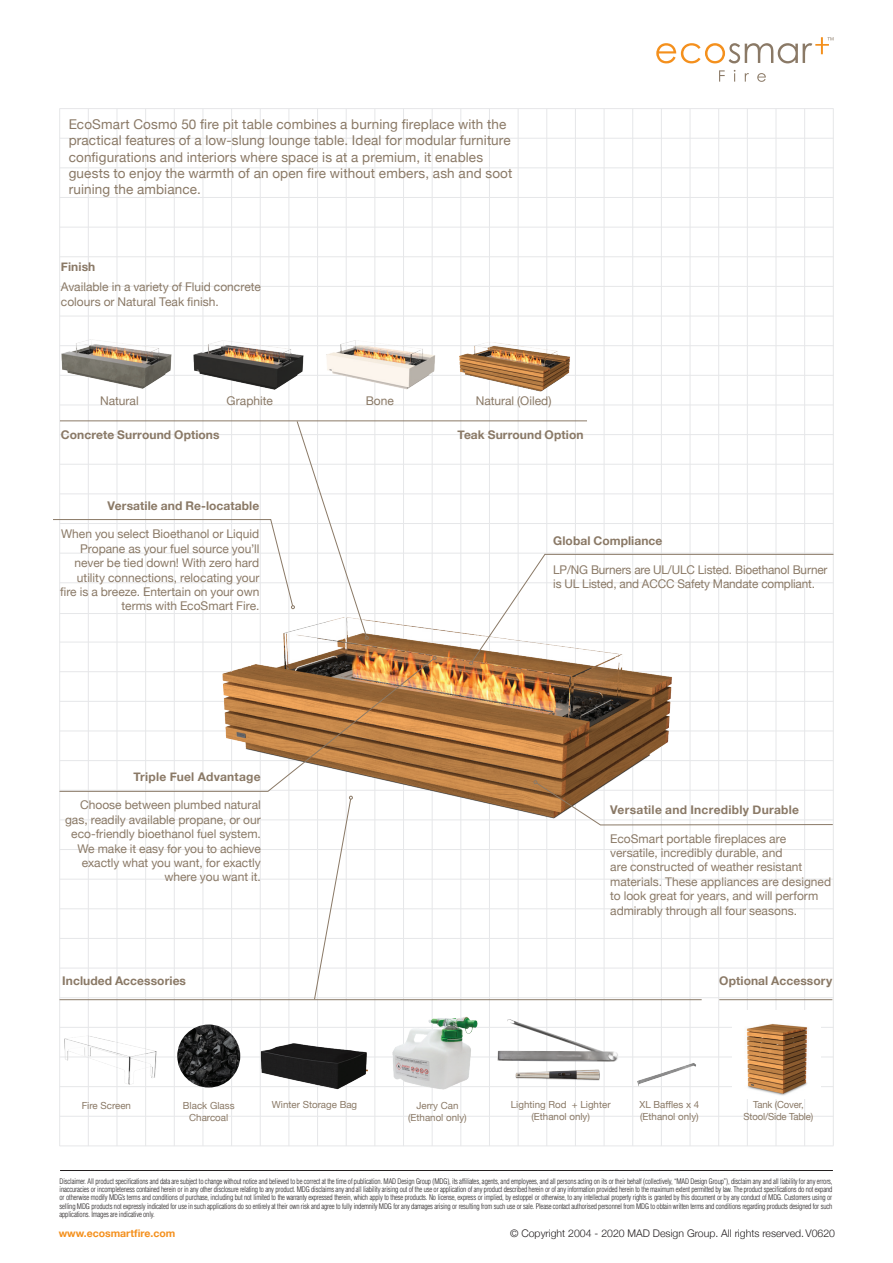
<style>
.page{position:relative;width:893px;height:1263px;background:#fff}
.page>*{position:absolute;margin:0;border:0;box-sizing:border-box;transform-origin:0 0}
.t1{font:13.5px/16.2px "Helvetica Neue";letter-spacing:.01em;color:#8a7966}
.t2{font:12px/14.4px "Helvetica Neue";color:#8a7966}
.t3{font:700 12px "Helvetica Neue";letter-spacing:.01em;color:#8a7966}
.t4{font:300 10.5px "Helvetica Neue";color:#231f20}
.t5{font:700 10.5px "Helvetica Neue";color:#f4901d}
.t6{font:9.75px/11.7px "Helvetica Neue";color:#8a7966;text-align:center}
.t7{font:300 condensed 7.5px/8.2px "Helvetica";letter-spacing:-.02em;color:#231f20;text-align:justify}
</style>
<div class="page">
<hr style="left:60px;top:1170px;width:773px;height:1px;background:#231f20">
<svg style="left:719px;top:70px;width:6px;height:12px"></svg>
<svg style="left:745px;top:73px;width:4px;height:9px"></svg>
<svg style="left:757px;top:73px;width:9px;height:9px"></svg>
<svg style="left:656px;top:37px;width:177px;height:26px"></svg>
<hr style="left:59px;top:108px;width:1px;height:1038px;background:#e6e7e9">
<hr style="left:289px;top:108px;width:1px;height:1038px;background:#e6e7e9">
<hr style="left:604px;top:108px;width:1px;height:1038px;background:#e6e7e9">
<hr style="left:174px;top:108px;width:1px;height:1038px;background:#e6e7e9">
<hr style="left:403px;top:108px;width:1px;height:1038px;background:#e6e7e9">
<hr style="left:718px;top:108px;width:1px;height:1038px;background:#e6e7e9">
<hr style="left:117px;top:108px;width:1px;height:1038px;background:#e6e7e9">
<hr style="left:346px;top:108px;width:1px;height:1038px;background:#e6e7e9">
<hr style="left:661px;top:108px;width:1px;height:1038px;background:#e6e7e9">
<hr style="left:231px;top:108px;width:1px;height:1038px;background:#e6e7e9">
<hr style="left:546px;top:108px;width:1px;height:1038px;background:#e6e7e9">
<hr style="left:461px;top:108px;width:1px;height:1038px;background:#e6e7e9">
<hr style="left:776px;top:108px;width:1px;height:1038px;background:#e6e7e9">
<hr style="left:88px;top:108px;width:1px;height:1038px;background:#e6e7e9">
<hr style="left:317px;top:108px;width:1px;height:1038px;background:#e6e7e9">
<hr style="left:632px;top:108px;width:1px;height:1038px;background:#e6e7e9">
<hr style="left:203px;top:108px;width:1px;height:1038px;background:#e6e7e9">
<hr style="left:518px;top:108px;width:1px;height:1038px;background:#e6e7e9">
<hr style="left:432px;top:108px;width:1px;height:1038px;background:#e6e7e9">
<hr style="left:747px;top:108px;width:1px;height:1038px;background:#e6e7e9">
<hr style="left:145px;top:108px;width:1px;height:1038px;background:#e6e7e9">
<hr style="left:375px;top:108px;width:1px;height:1038px;background:#e6e7e9">
<hr style="left:690px;top:108px;width:1px;height:1038px;background:#e6e7e9">
<hr style="left:260px;top:108px;width:1px;height:1038px;background:#e6e7e9">
<hr style="left:575px;top:108px;width:1px;height:1038px;background:#e6e7e9">
<hr style="left:489px;top:108px;width:1px;height:1038px;background:#e6e7e9">
<hr style="left:804px;top:108px;width:1px;height:1038px;background:#e6e7e9">
<hr style="left:833px;top:109px;width:1px;height:1037px;background:#e6e7e9">
<hr style="left:60px;top:108px;width:773px;height:1px;background:#e6e7e9">
<hr style="left:60px;top:345px;width:773px;height:1px;background:#e6e7e9">
<hr style="left:60px;top:849px;width:773px;height:1px;background:#e6e7e9">
<hr style="left:60px;top:227px;width:773px;height:1px;background:#e6e7e9">
<hr style="left:60px;top:464px;width:773px;height:1px;background:#e6e7e9">
<hr style="left:60px;top:731px;width:773px;height:1px;background:#e6e7e9">
<hr style="left:60px;top:968px;width:773px;height:1px;background:#e6e7e9">
<hr style="left:60px;top:168px;width:773px;height:1px;background:#e6e7e9">
<hr style="left:60px;top:405px;width:773px;height:1px;background:#e6e7e9">
<hr style="left:60px;top:671px;width:773px;height:1px;background:#e6e7e9">
<hr style="left:60px;top:908px;width:773px;height:1px;background:#e6e7e9">
<hr style="left:60px;top:286px;width:773px;height:1px;background:#e6e7e9">
<hr style="left:60px;top:523px;width:773px;height:1px;background:#e6e7e9">
<hr style="left:60px;top:1027px;width:773px;height:1px;background:#e6e7e9">
<hr style="left:60px;top:138px;width:773px;height:1px;background:#e6e7e9">
<hr style="left:60px;top:375px;width:773px;height:1px;background:#e6e7e9">
<hr style="left:60px;top:642px;width:773px;height:1px;background:#e6e7e9">
<hr style="left:60px;top:879px;width:773px;height:1px;background:#e6e7e9">
<hr style="left:60px;top:256px;width:773px;height:1px;background:#e6e7e9">
<hr style="left:60px;top:494px;width:773px;height:1px;background:#e6e7e9">
<hr style="left:60px;top:760px;width:773px;height:1px;background:#e6e7e9">
<hr style="left:60px;top:997px;width:773px;height:1px;background:#e6e7e9">
<hr style="left:60px;top:197px;width:773px;height:1px;background:#e6e7e9">
<hr style="left:60px;top:434px;width:773px;height:1px;background:#e6e7e9">
<hr style="left:60px;top:701px;width:773px;height:1px;background:#e6e7e9">
<hr style="left:60px;top:938px;width:773px;height:1px;background:#e6e7e9">
<hr style="left:60px;top:316px;width:773px;height:1px;background:#e6e7e9">
<hr style="left:60px;top:553px;width:773px;height:1px;background:#e6e7e9">
<hr style="left:60px;top:820px;width:773px;height:1px;background:#e6e7e9">
<hr style="left:60px;top:1057px;width:773px;height:1px;background:#e6e7e9">
<hr style="left:60px;top:1086px;width:773px;height:1px;background:#e6e7e9">
<hr style="left:60px;top:1116px;width:773px;height:1px;background:#e6e7e9">
<hr style="left:60px;top:1146px;width:773px;height:1px;background:#e6e7e9">
<img style="left:192px;top:554px;width:504px;height:342px">
<svg style="left:534px;top:780px;width:299px;height:46px"></svg>
<hr style="left:60px;top:999px;width:642px;height:1px;background:#8a7966">
<img style="left:177px;top:1024px;width:63px;height:63px;border-radius:31px">
<img style="left:458px;top:326px;width:117px;height:84px">
<img style="left:320px;top:331px;width:120px;height:75px">
<img style="left:188px;top:330px;width:120px;height:76px">
<img style="left:60px;top:329px;width:116px;height:76px">
<hr style="left:60px;top:420px;width:527px;height:1px;background:#8a7966">
<svg style="left:314px;top:796px;width:39px;height:204px"></svg>
<hr style="left:719px;top:999px;width:113px;height:1px;background:#8a7966">
<img style="left:732px;top:1011px;width:89px;height:87px">
<img style="left:240px;top:1018px;width:147px;height:91px">
<img style="left:61px;top:1028px;width:101px;height:62px">
<svg style="left:59px;top:658px;width:376px;height:134px"></svg>
<svg style="left:433px;top:656px;width:3px;height:4px"></svg>
<svg style="left:469px;top:554px;width:365px;height:111px"></svg>
<img style="left:634px;top:1038px;width:73px;height:57px">
<img style="left:486px;top:1011px;width:148px;height:99px">
<img style="left:497px;top:1019px;width:122px;height:43px">
<img style="left:388px;top:1012px;width:98px;height:78px">
<svg style="left:53px;top:420px;width:316px;height:220px"></svg>
<p class="t1" style="left:69px;top:117px;width:445px">EcoSmart Cosmo 50 fire pit table combines a burning fireplace with the practical features of a low-slung lounge table. Ideal for modular furniture configurations and interiors where space is at a premium, it enables guests to enjoy the warmth of an open fire without embers, ash and soot ruining the ambiance.</p>
<h2 class="t3" style="left:61px;top:258px;width:36px">Finish</h2>
<h2 class="t2" style="left:61px;top:280px;width:201px">Available in a variety of Fluid concrete colours or Natural Teak finish.</h2>
<h2 class="t2" style="left:100px;top:394px;width:40px">Natural</h2>
<h2 class="t2" style="left:227px;top:394px;width:48px">Graphite</h2>
<h2 class="t2" style="left:366px;top:394px;width:30px">Bone</h2>
<h2 class="t2" style="left:476px;top:394px;width:77px">Natural (Oiled)</h2>
<h2 class="t3" style="left:61px;top:425px;width:160px">Concrete Surround Options</h2>
<h2 class="t3" style="left:458px;top:425px;width:127px">Teak Surround Option</h2>
<h2 class="t3" style="left:108px;top:496px;width:153px">Versatile and Re-locatable</h2>
<h2 class="t2" style="left:60px;top:528px;width:201px;text-align:right">When you select Bioethanol or Liquid Propane as your fuel source you’ll never be tied down! With zero hard utility connections, relocating your fire is a breeze. Entertain on your own terms with EcoSmart Fire.</h2>
<h2 class="t3" style="left:553px;top:531px;width:111px">Global Compliance</h2>
<h2 class="t2" style="left:553px;top:563px;width:276px">LP/NG Burners are UL/ULC Listed. Bioethanol Burner is UL Listed, and ACCC Safety Mandate compliant.</h2>
<h2 class="t3" style="left:133px;top:767px;width:129px">Triple Fuel Advantage</h2>
<h2 class="t2" style="left:65px;top:799px;width:197px;text-align:right">Choose between plumbed natural gas, readily available propane, or our eco-friendly bioethanol fuel system.<br>We make it easy for you to achieve exactly what you want, for exactly where you want it.</h2>
<h2 class="t3" style="left:62px;top:971px;width:125px">Included Accessories</h2>
<h3 class="t6" style="left:82px;top:1100px;width:51px">Fire Screen</h3>
<h3 class="t6" style="left:183px;top:1100px;width:53px">Black Glass<br>Charcoal</h3>
<h3 class="t6" style="left:272px;top:1100px;width:87px">Winter Storage Bag</h3>
<h2 class="t3" style="left:610px;top:800px;width:190px">Versatile and Incredibly Durable</h2>
<h2 class="t2" style="left:610px;top:832px;width:223px">EcoSmart portable fireplaces are versatile, incredibly durable, and<br>are constructed of weather resistant materials. These appliances are designed to look great for years, and will perform admirably through all four seasons.</h2>
<h2 class="t3" style="left:719px;top:971px;width:114px">Optional Accessory</h2>
<h3 class="t6" style="left:408px;top:1100px;width:60px">Jerry Can (Ethanol only)</h3>
<h3 class="t6" style="left:511px;top:1099px;width:101px">Lighting Rod + Lighter (Ethanol only)</h3>
<h3 class="t6" style="left:639px;top:1100px;width:61px;text-align:left">XL Baffles x 4 (Ethanol only)</h3>
<h3 class="t6" style="left:743px;top:1100px;width:71px">Tank (Cover,<br>Stool/Side Table)</h3>
<p class="t7" style="left:60px;top:1177px;width:774px">Disclaimer. All product specifications and data are subject to change without notice and believed to be correct at the time of publication. MAD Design Group (MDG), its affiliates, agents, and employees, and all persons acting on its or their behalf (collectively, “MAD Design Group”), disclaim any and all liability for any errors, inaccuracies or incompleteness contained herein or in any other disclosure relating to any product. MDG disclaims any and all liability arising out of the use or application of any product described herein or of any information provided herein to the maximum extent permitted by law. The product specifications do not expand or otherwise modify MDG’s terms and conditions of purchase, including but not limited to the warranty expressed therein, which apply to these products. No license, express or implied, by estoppel or otherwise, to any intellectual property rights is granted by this document or by any conduct of MDG. Customers using or selling MDG products not expressly indicated for use in such applications do so entirely at their own risk and agree to fully indemnify MDG for any damages arising or resulting from such use or sale. Please contact authorised personnel from MDG to obtain written terms and conditions regarding products designed for such applications. Images are indicative only.</p>
<h3 class="t5" style="left:59px;top:1225px;width:118px">www.ecosmartfire.com</h3>
<h3 class="t4" style="left:510px;top:1224px;width:327px">© Copyright 2004 - 2020 MAD Design Group. All rights reserved.V0620</h3>
</div>
